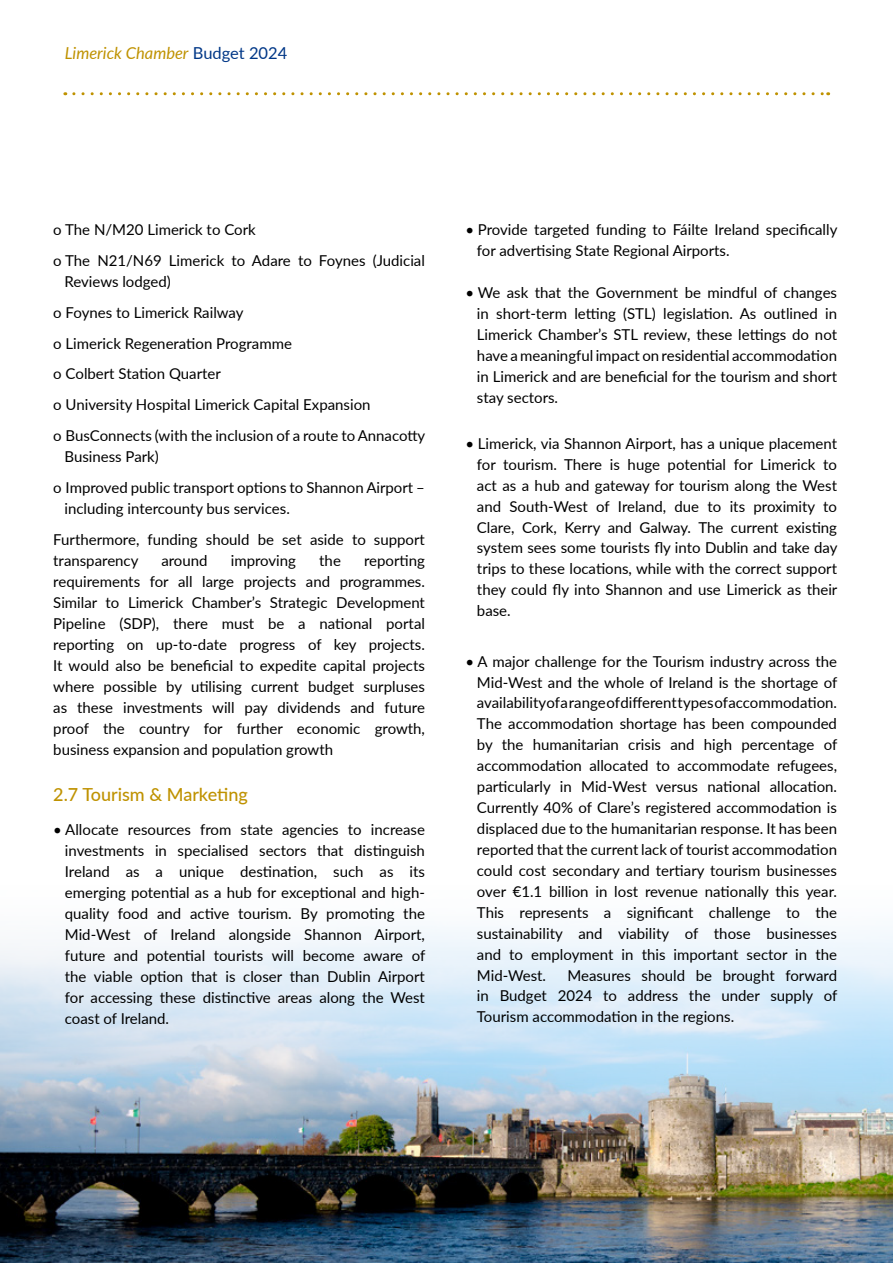
<style>
.page{position:relative;width:893px;height:1263px;background:#fff}
.page>*{position:absolute;margin:0;border:0;box-sizing:border-box;transform-origin:0 0}
.t1{font:500 18px "Lato";color:#bf9200}
.t2{font:italic 16.5px "Lato";color:#bf9200}
.t3{font:15px/21px "Lato";color:#000;text-align:justify}
.s1{font-style:normal;color:#003787}
</style>
<div class="page">
<svg style="left:74px;top:92px;width:755px;height:3px"></svg>
<img style="left:0;top:927px;width:893px;height:336px">
<p class="t2" style="left:65px;top:41px;width:224px">Limerick Chamber <span class="s1">Budget 2024</span></p>
<p class="t3" style="left:53px;top:214px;width:373px;line-height:30.8px">o The N/M20 Limerick to Cork<br>o The N21/N69 Limerick to Adare to Foynes (Judicial</p>
<p class="t3" style="left:53px;top:266px;width:374px;line-height:30.8px;text-align:left;text-indent:11px">Reviews lodged)<br>o Foynes to Limerick Railway<br>o Limerick Regeneration Programme<br>o Colbert Station Quarter<br>o University Hospital Limerick Capital Expansion<br>o BusConnects (with the inclusion of a route to Annacotty</p>
<p class="t3" style="left:53px;top:441px;width:373px;line-height:30.8px;text-indent:11px">Business Park)<br>o Improved public transport options to Shannon Airport –</p>
<p class="t3" style="left:53px;top:492px;width:373px;line-height:30.8px;text-indent:11px">including intercounty bus services.<br>Furthermore, funding should be set aside to support</p>
<p class="t3" style="left:53px;top:549px;width:87px">transparency</p>
<p class="t3" style="left:161px;top:549px;width:48px">around</p>
<p class="t3" style="left:231px;top:549px;width:67px">improving</p>
<p class="t3" style="left:319px;top:549px;width:23px">the</p>
<p class="t3" style="left:53px;top:549px;width:373px;text-indent:311px">reporting requirements for all large projects and programmes.<br>Similar to Limerick Chamber’s Strategic Development Pipeline (SDP), there must be a national portal reporting on up-to-date progress of key projects.<br>It would also be beneficial to expedite capital projects where possible by utilising current budget surpluses as these investments will pay dividends and future proof the country for further economic growth, business expansion and population growth</p>
<p class="t1" style="left:53px;top:781px;width:196px">2.7 Tourism &amp; Marketing</p>
<p class="t3" style="left:65px;top:818px;width:362px;text-indent:-12px">• Allocate resources from state agencies to increase investments in specialised sectors that distinguish Ireland as a unique destination, such as its emerging potential as a hub for exceptional and high&shy;quality food and active tourism. By promoting the Mid-West of Ireland alongside Shannon Airport, future and potential tourists will become aware of the viable option that is closer than Dublin Airport for accessing these distinctive areas along the West coast of Ireland.</p>
<p class="t3" style="left:477px;top:219px;width:362px;text-indent:-12px">• Provide targeted funding to Fáilte Ireland specifically for advertising State Regional Airports.</p>
<p class="t3" style="left:477px;top:281px;width:362px;text-indent:-12px">• We ask that the Government be mindful of changes in short-term letting (STL) legislation. As outlined in Limerick Chamber’s STL review, these lettings do not have a meaningful impact on residential accommodation in Limerick and are beneficial for the tourism and short stay sectors.</p>
<p class="t3" style="left:477px;top:432px;width:362px;text-indent:-12px">• Limerick, via Shannon Airport, has a unique placement for tourism. There is huge potential for Limerick to act as a hub and gateway for tourism along the West and South-West of Ireland, due to its proximity to Clare, Cork, Kerry and Galway. The current existing system sees some tourists fly into Dublin and take day trips to these locations, while with the correct support they could fly into Shannon and use Limerick as their base.</p>
<p class="t3" style="left:477px;top:650px;width:362px;text-indent:-12px">• A major challenge for the Tourism industry across the Mid-West and the whole of Ireland is the shortage of availability of a range of different types of accommodation.<br>The accommodation shortage has been compounded by the humanitarian crisis and high percentage of accommodation allocated to accommodate refugees, particularly in Mid-West versus national allocation.<br>Currently 40% of Clare’s registered accommodation is displaced due to the humanitarian response. It has been reported that the current lack of tourist accommodation could cost secondary and tertiary tourism businesses over €1.1 billion in lost revenue nationally this year.<br>This represents a significant challenge to the sustainability and viability of those businesses and to employment in this important sector in the Mid-West.</p>
<p class="t3" style="left:477px;top:964px;width:362px;text-indent:90px">Measures should be brought forward in Budget 2024 to address the under supply of Tourism accommodation in the regions.</p>
</div>
